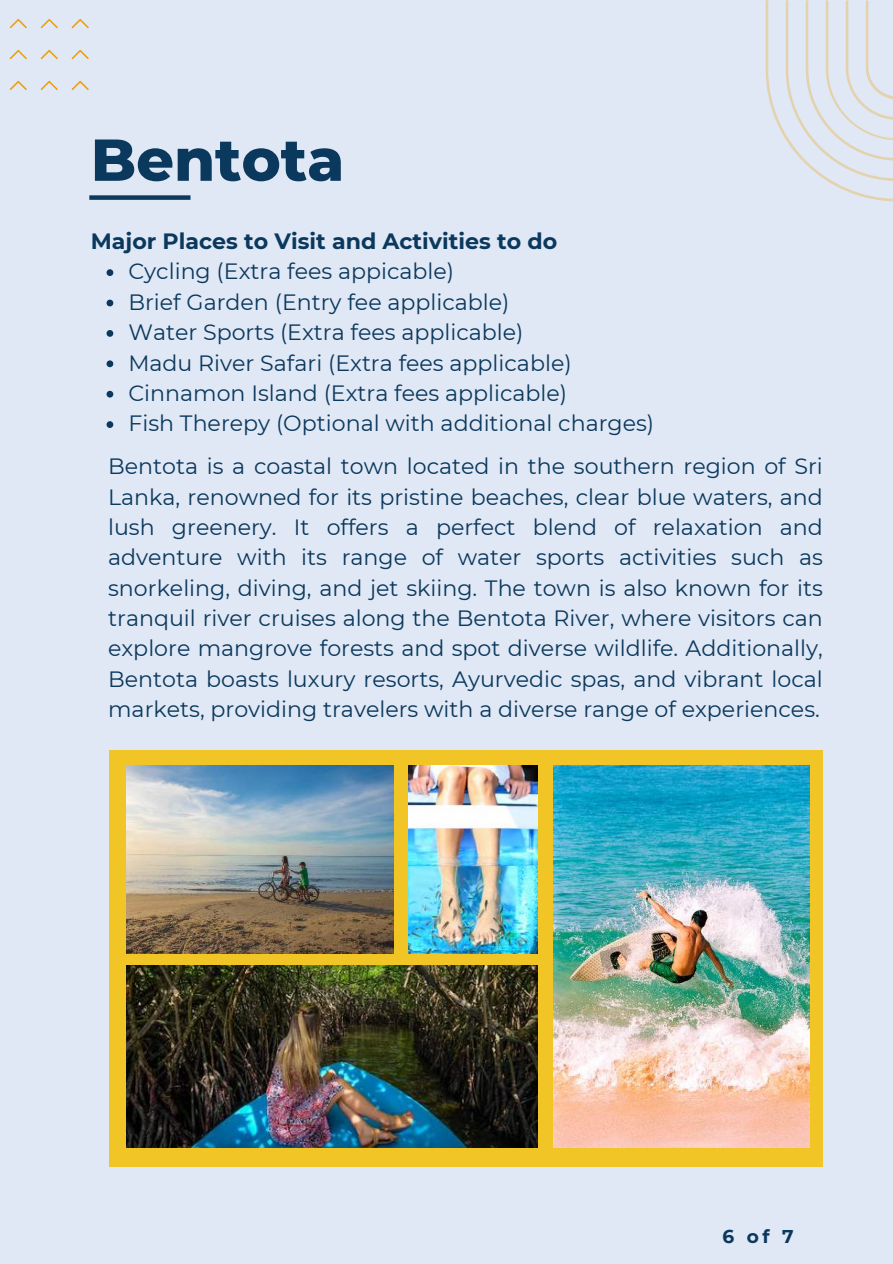
<style>
.page{position:relative;width:893px;height:1264px;background:#fff}
.page>*{position:absolute;margin:0;border:0;box-sizing:border-box;transform-origin:0 0}
.t1{font:800 58.95px "Montserrat";color:#0b385d}
.t2{font:22.05px/30.3px "Montserrat";color:#0b385d}
.t3{font:700 22.05px "Montserrat";color:#0b385d}
.t4{font:700 18.45px "Montserrat";color:#0b385d}
</style>
<div class="page">
<div style="left:0;top:0;width:892px;height:1263px;background:#dfe8f4"></div>
<svg style="left:9px;top:19px;width:18px;height:10px"></svg>
<svg style="left:9px;top:50px;width:18px;height:10px"></svg>
<svg style="left:9px;top:81px;width:18px;height:9px"></svg>
<svg style="left:40px;top:19px;width:18px;height:10px"></svg>
<svg style="left:40px;top:50px;width:18px;height:10px"></svg>
<svg style="left:40px;top:81px;width:18px;height:9px"></svg>
<svg style="left:71px;top:19px;width:18px;height:10px"></svg>
<svg style="left:71px;top:50px;width:18px;height:10px"></svg>
<svg style="left:71px;top:81px;width:18px;height:9px"></svg>
<svg style="left:765px;top:0;width:127px;height:201px"></svg>
<div style="left:89px;top:195px;width:101px;height:5px;background:#0b385d"></div>
<svg style="left:106px;top:269px;width:7px;height:7px"></svg>
<svg style="left:106px;top:300px;width:7px;height:6px"></svg>
<svg style="left:106px;top:330px;width:7px;height:7px"></svg>
<svg style="left:106px;top:360px;width:7px;height:7px"></svg>
<svg style="left:106px;top:391px;width:7px;height:6px"></svg>
<svg style="left:106px;top:421px;width:7px;height:7px"></svg>
<div style="left:110px;top:750px;width:712px;height:416px;background:#f1c525"></div>
<img style="left:127px;top:765px;width:267px;height:188px">
<img style="left:127px;top:966px;width:411px;height:181px">
<img style="left:553px;top:765px;width:256px;height:382px">
<img style="left:409px;top:765px;width:128px;height:188px">
<h1 class="t1" style="left:91px;top:117px;width:255px">Bentota</h1>
<p class="t3" style="left:91px;top:225px;width:468px">Major Places to Visit and Activities to do</p>
<p class="t2" style="left:128px;top:255px;width:527px">Cycling (Extra fees appicable)<br>Brief Garden (Entry fee applicable)<br>Water Sports (Extra fees applicable)<br>Madu River Safari (Extra fees applicable)<br>Cinnamon Island (Extra fees applicable)<br>Fish Therepy (Optional with additional charges)</p>
<p class="t2" style="left:108px;top:450px;width:716px;text-align:justify">Bentota is a coastal town located in the southern region of Sri Lanka, renowned for its pristine beaches, clear blue waters, and lush greenery. It offers a perfect blend of relaxation and adventure with its range of water sports activities such as snorkeling, diving, and jet skiing. The town is also known for its tranquil river cruises along the Bentota River, where visitors can explore mangrove forests and spot diverse wildlife. Additionally, Bentota boasts luxury resorts, Ayurvedic spas, and vibrant local markets, providing travelers with a diverse range of experiences.</p>
<p class="t4" style="left:722px;top:1222px;width:72px">6of7</p>
</div>
